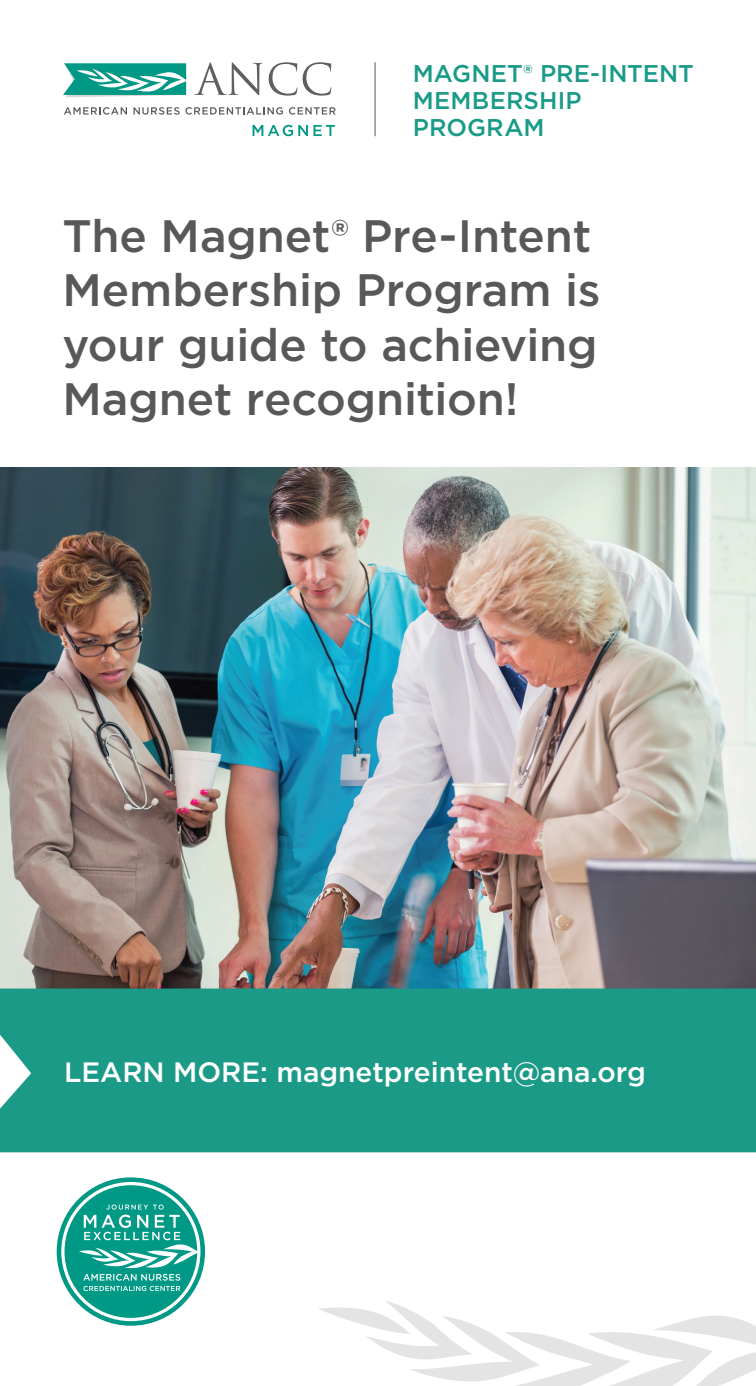
<style>
.page{position:relative;width:756px;height:1386px;background:#fff}
.page>*{position:absolute;margin:0;border:0;box-sizing:border-box;transform-origin:0 0}
.t1{font:500 45.32px/54.4px "Gotham";letter-spacing:-.005em;color:#57585a}
.t2{font:500 28px "Gotham";color:#fff}
.t3{font:500 24.15px/27.3px "Gotham";letter-spacing:.005em;color:#199b87}
</style>
<div class="page">
<svg style="left:57px;top:1177px;width:148px;height:149px"></svg>
<img style="left:0;top:467px;width:756px;height:522px">
<div style="left:0;top:989px;width:756px;height:163px;background:#1b9b87"></div>
<svg style="left:64px;top:107px;width:63px;height:8px"></svg>
<svg style="left:134px;top:107px;width:149px;height:8px"></svg>
<svg style="left:289px;top:107px;width:47px;height:8px"></svg>
<svg style="left:253px;top:125px;width:82px;height:11px"></svg>
<svg style="left:194px;top:62px;width:68px;height:33px"></svg>
<svg style="left:269px;top:62px;width:28px;height:34px"></svg>
<svg style="left:303px;top:62px;width:28px;height:34px"></svg>
<svg style="left:63px;top:63px;width:123px;height:34px"></svg>
<svg style="left:319px;top:1301px;width:437px;height:85px"></svg>
<hr style="left:375px;top:62px;width:1px;height:74px;background:#57585a">
<p class="t3" style="left:413px;top:59px;width:283px">MAGNET® PRE-INTENT<br>MEMBERSHIP<br>PROGRAM</p>
<p class="t1" style="left:62px;top:208px;width:540px">The Magnet® Pre-Intent<br>Membership Program is your guide to achieving<br>Magnet recognition!</p>
<p class="t2" style="left:64px;top:1053px;width:583px">LEARN MORE: magnetpreintent@ana.org</p>
</div>
